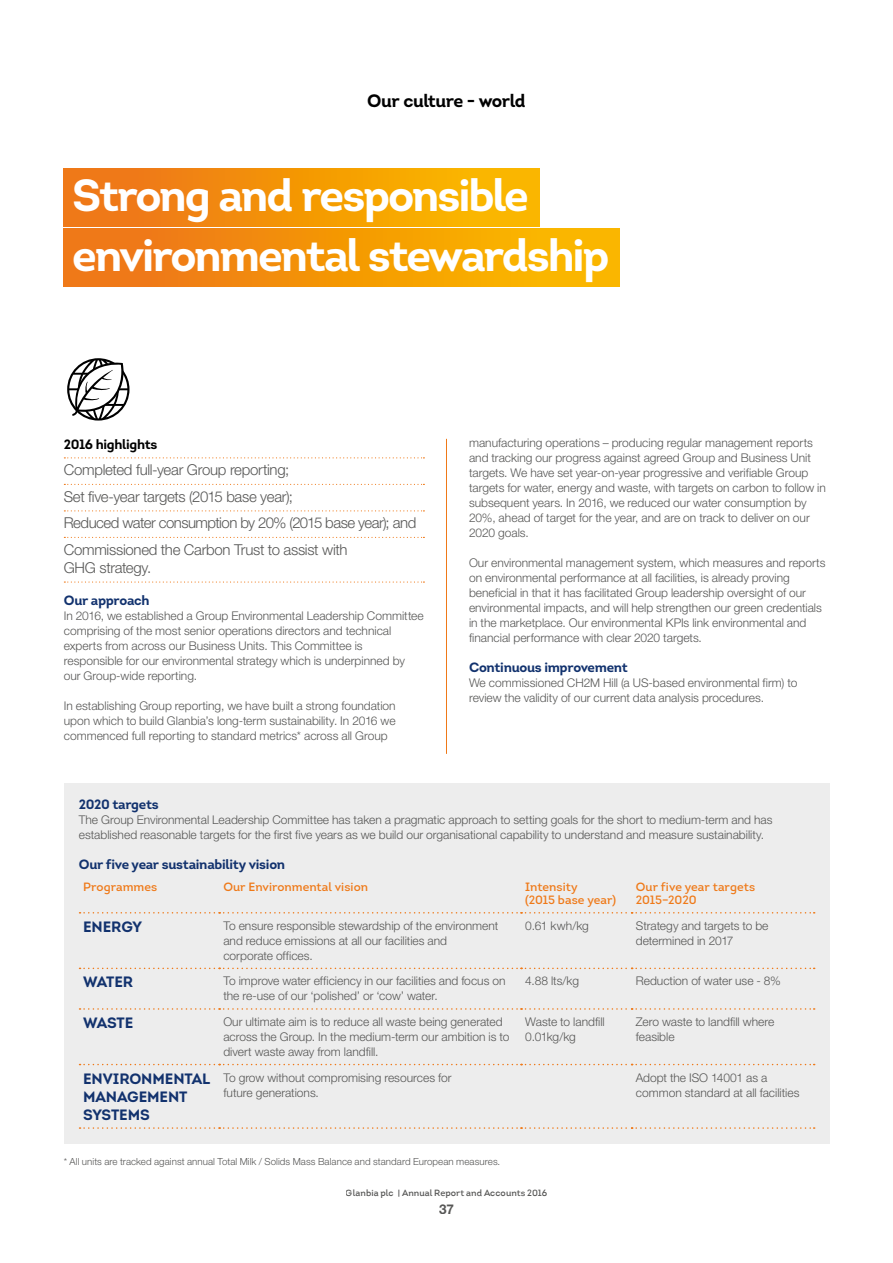
<style>
.page{position:relative;width:893px;height:1263px;background:#fff}
.page>*{position:absolute;margin:0;border:0;box-sizing:border-box;transform-origin:0 0}
.t1{font:700 45px/60px "Intro";letter-spacing:-.05em;color:#fff}
.t2{font:700 18px "Intro";letter-spacing:-.035em;color:#000}
.t3{font:300 15px/26.5px "Helvetica Neue LT Std";letter-spacing:-.02em;color:#575756}
.t4{font:700 15px/18px "Intro";letter-spacing:-.005em;color:#12326e}
.t5{font:700 13.5px "Intro";letter-spacing:-.02em;color:#12326e}
.t6{font:700 13.5px "Intro";letter-spacing:-.02em;color:#000}
.t7{font:700 13.5px "Helvetica Neue LT Std";color:#575756}
.t8{font:300 12px/15px "Helvetica Neue LT Std";color:#575756}
.t9{font:600 12px/13.5px "Intro";color:#ef7918}
.t10{font:300 9.75px "Helvetica Neue LT Std";letter-spacing:.005em;color:#575756}
.t11{font:9px "Intro";letter-spacing:.005em;color:#575756}
</style>
<div class="page">
<div style="left:64px;top:784px;width:765px;height:360px;background:#ededed"></div>
<hr style="left:446px;top:439px;width:1px;height:315px;background:#ef7918">
<svg style="left:67px;top:358px;width:62px;height:63px"></svg>
<div style="left:64px;top:169px;width:475px;height:58px;background:linear-gradient(to right,#ed7119,#fbbe00)"></div>
<div style="left:64px;top:229px;width:556px;height:58px;background:linear-gradient(to right,#ed7119,#fbbe00)"></div>
<svg style="left:64px;top:457px;width:360px;height:1px"></svg>
<svg style="left:64px;top:484px;width:360px;height:1px"></svg>
<svg style="left:64px;top:510px;width:360px;height:1px"></svg>
<svg style="left:64px;top:537px;width:360px;height:1px"></svg>
<svg style="left:64px;top:581px;width:360px;height:2px"></svg>
<svg style="left:80px;top:912px;width:735px;height:1px"></svg>
<svg style="left:80px;top:968px;width:735px;height:1px"></svg>
<svg style="left:80px;top:1008px;width:735px;height:2px"></svg>
<svg style="left:80px;top:1064px;width:735px;height:1px"></svg>
<svg style="left:80px;top:1127px;width:735px;height:2px"></svg>
<h2 class="t2" style="left:367px;top:89px;width:160px">Our culture - world</h2>
<h1 class="t1" style="left:72px;top:165px;width:539px">Strong and responsible environmental stewardship</h1>
<p class="t6" style="left:64px;top:436px;width:95px">2016 highlights</p>
<p class="t3" style="left:64px;top:456px;width:354px">Completed full-year Group reporting;<br>Set five-year targets (2015 base year);<br>Reduced water consumption by 20% (2015 base year); and Commissioned the Carbon Trust to assist with</p>
<p class="t3" style="left:64px;top:554px;width:89px">GHG strategy.</p>
<p class="t5" style="left:64px;top:592px;width:87px">Our approach</p>
<p class="t8" style="left:64px;top:608px;width:361px">In 2016, we established a Group Environmental Leadership Committee comprising of the most senior operations directors and technical experts from across our Business Units. This Committee is responsible for our environmental strategy which is underpinned by our Group-wide reporting.</p>
<p class="t8" style="left:64px;top:698px;width:333px;text-align:justify">In establishing Group reporting, we have built a strong foundation upon which to build Glanbia’s long-term sustainability. In 2016 we commenced full reporting to standard metrics* across all Group</p>
<p class="t8" style="left:469px;top:435px;width:358px">manufacturing operations – producing regular management reports and tracking our progress against agreed Group and Business Unit targets. We have set year-on-year progressive and verifiable Group targets for water, energy and waste, with targets on carbon to follow in subsequent years. In 2016, we reduced our water consumption by 20%, ahead of target for the year, and are on track to deliver on our 2020 goals.</p>
<p class="t8" style="left:469px;top:555px;width:358px">Our environmental management system, which measures and reports on environmental performance at all facilities, is already proving beneficial in that it has facilitated Group leadership oversight of our environmental impacts, and will help strengthen our green credentials in the marketplace. Our environmental KPIs link environmental and financial performance with clear 2020 targets.</p>
<p class="t5" style="left:469px;top:659px;width:160px">Continuous improvement</p>
<p class="t8" style="left:469px;top:675px;width:330px">We commissioned CH2M Hill (a US-based environmental firm) to review the validity of our current data analysis procedures.</p>
<p class="t5" style="left:79px;top:796px;width:81px">2020 targets</p>
<p class="t8" style="left:79px;top:812px;width:695px">The Group Environmental Leadership Committee has taken a pragmatic approach to setting goals for the short to medium-term and has established reasonable targets for the first five years as we build our organisational capability to understand and measure sustainability.</p>
<p class="t5" style="left:79px;top:856px;width:208px">Our five year sustainability vision</p>
<p class="t9" style="left:83px;top:880px;width:76px">Programmes</p>
<p class="t9" style="left:223px;top:880px;width:146px">Our Environmental vision</p>
<p class="t9" style="left:525px;top:880px;width:92px">Intensity<br>(2015 base year)</p>
<p class="t9" style="left:636px;top:880px;width:121px">Our five year targets<br>2015–2020</p>
<p class="t4" style="left:83px;top:917px;width:60px">ENERGY</p>
<p class="t8" style="left:223px;top:918px;width:276px">To ensure responsible stewardship of the environment and reduce emissions at all our facilities and corporate offices.</p>
<p class="t8" style="left:525px;top:918px;width:65px">0.61 kwh/kg</p>
<p class="t8" style="left:636px;top:918px;width:134px">Strategy and targets to be determined in 2017</p>
<p class="t4" style="left:83px;top:973px;width:52px">WATER</p>
<p class="t8" style="left:223px;top:973px;width:284px">To improve water efficiency in our facilities and focus on the re-use of our ‘polished’ or ‘cow’ water.</p>
<p class="t8" style="left:525px;top:973px;width:55px">4.88 lts/kg</p>
<p class="t8" style="left:636px;top:973px;width:147px">Reduction of water use - 8%</p>
<p class="t4" style="left:83px;top:1014px;width:52px">WASTE</p>
<p class="t8" style="left:223px;top:1014px;width:288px">Our ultimate aim is to reduce all waste being generated across the Group. In the medium-term our ambition is to divert waste away from landfill.</p>
<p class="t8" style="left:525px;top:1014px;width:81px">Waste to landfill<br>0.01kg/kg</p>
<p class="t8" style="left:636px;top:1014px;width:140px">Zero waste to landfill where feasible</p>
<p class="t4" style="left:83px;top:1069px;width:129px">ENVIRONMENTAL<br>MANAGEMENT<br>SYSTEMS</p>
<p class="t8" style="left:223px;top:1069px;width:230px">To grow without compromising resources for future generations.</p>
<p class="t8" style="left:636px;top:1069px;width:165px">Adopt the ISO 14001 as a common standard at all facilities</p>
<p class="t10" style="left:64px;top:1156px;width:438px">* All units are tracked against annual Total Milk / Solids Mass Balance and standard European measures.</p>
<p class="t11" style="left:346px;top:1187px;width:203px">Glanbia plc | Annual Report and Accounts 2016</p>
<p class="t7" style="left:439px;top:1200px;width:16px">37</p>
</div>
